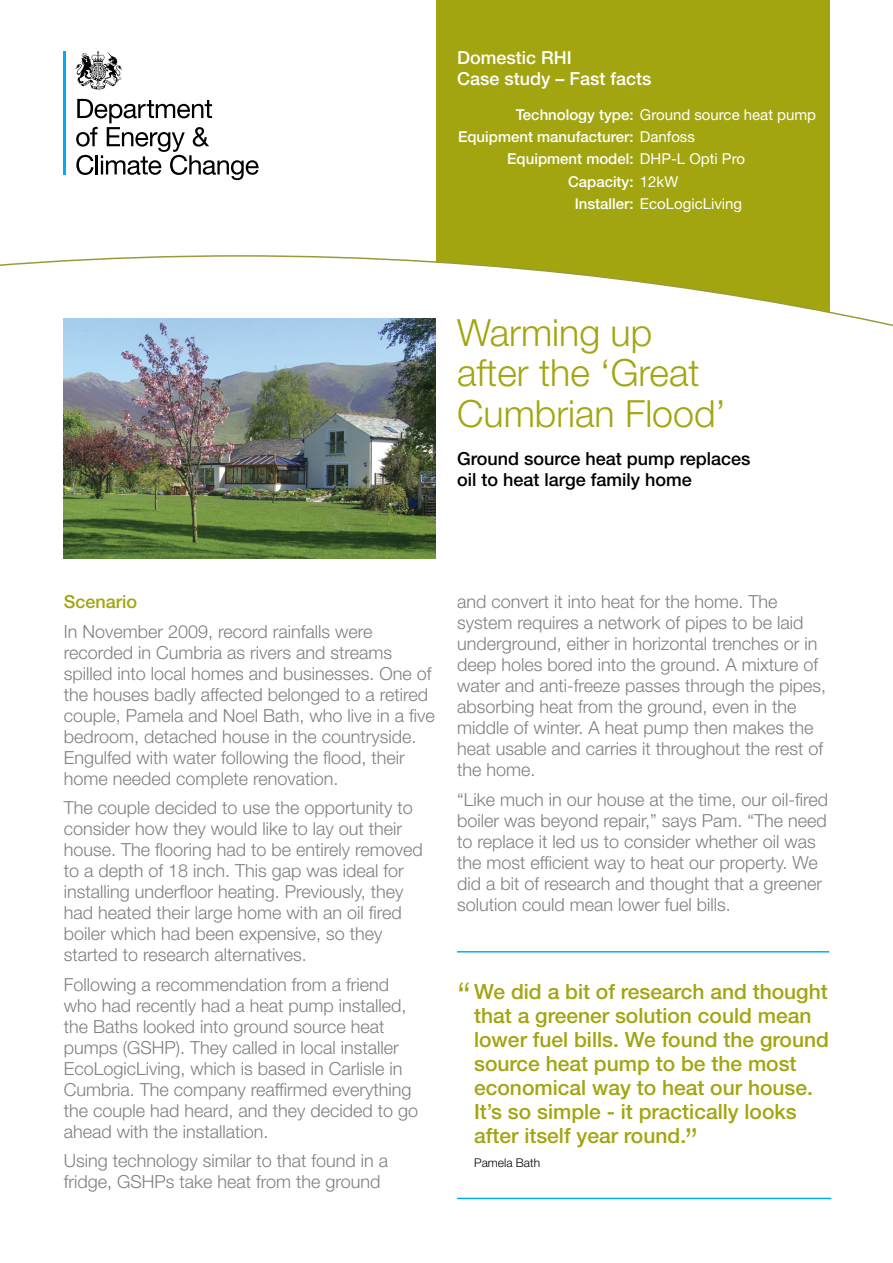
<style>
.page{position:relative;width:893px;height:1263px;background:#fff}
.page>*{position:absolute;margin:0;border:0;box-sizing:border-box;transform-origin:0 0}
.A_heading{font:300 37.5px/40.5px "Helvetica Neue LT Std";color:#a3a510}
.pull_quote{font:500 21px/24px "Helvetica Neue LT Std";color:#a3a510}
.body_copy{font:300 18px/21px "Helvetica Neue LT Std";color:#807f83}
.C_heading{font:500 18px/21px "Helvetica Neue LT Std";color:#000}
.Fast_Facts_heading{font:500 18px/21px "Helvetica Neue LT Std";color:#fff}
.sub_headings{font:500 18px "Helvetica Neue LT Std";color:#a3a510}
.new_fast_facts{font:500 15px "Helvetica Neue LT Std";color:#fff}
.new_fast_facts-2{font:15px "Helvetica Neue LT Std";color:#fff}
.quotee{font:300 12px "Helvetica Neue LT Std";color:#000}
.s1{font-weight:500}
.s2{font-weight:400}
</style>
<div class="page">
<hr style="left:64px;top:51px;width:2px;height:123px;background:#00aeef">
<svg style="left:76px;top:99px;width:183px;height:81px"></svg>
<svg style="left:75px;top:51px;width:47px;height:38px"></svg>
<div style="left:436px;top:0;width:393px;height:313px;background:#a3a510"></div>
<svg style="left:0;top:255px;width:893px;height:157px"></svg>
<img style="left:64px;top:319px;width:372px;height:240px">
<hr style="left:457px;top:951px;width:372px;height:1px;background:#00aeef">
<hr style="left:457px;top:1198px;width:374px;height:1px;background:#00aeef">
<p class="Fast_Facts_heading" style="left:457px;top:47px;width:196px">Domestic RHI<br>Case study – Fast facts</p>
<p class="new_fast_facts-2" style="left:516px;top:106px;width:302px"><span class="s1">Technology type:</span> Ground source heat pump</p>
<p class="new_fast_facts" style="left:458px;top:128px;width:238px">Equipment manufacturer: <span class="s2">Danfoss</span></p>
<p class="new_fast_facts" style="left:507px;top:150px;width:239px">Equipment model: <span class="s2">DHP-L Opti Pro</span></p>
<p class="new_fast_facts" style="left:568px;top:172px;width:112px">Capacity: <span class="s2">12kW</span></p>
<p class="new_fast_facts-2" style="left:575px;top:195px;width:169px"><span class="s1">Installer:</span> EcoLogicLiving</p>
<p class="A_heading" style="left:457px;top:311px;width:270px">Warming up after the ‘Great<br>Cumbrian Flood’</p>
<p class="C_heading" style="left:457px;top:448px;width:295px">Ground source heat pump replaces oil to heat large family home</p>
<p class="sub_headings" style="left:64px;top:591px;width:75px">Scenario</p>
<p class="body_copy" style="left:64px;top:620px;width:373px">In November 2009, record rainfalls were recorded in Cumbria as rivers and streams spilled into local homes and businesses. One of the houses badly affected belonged to a retired couple, Pamela and Noel Bath, who live in a five bedroom, detached house in the countryside.<br>Engulfed with water following the flood, their home needed complete renovation.</p>
<p class="body_copy" style="left:64px;top:797px;width:361px">The couple decided to use the opportunity to consider how they would like to lay out their house. The flooring had to be entirely removed to a depth of 18 inch. This gap was ideal for installing underfloor heating. Previously, they had heated their large home with an oil fired boiler which had been expensive, so they started to research alternatives.</p>
<p class="body_copy" style="left:64px;top:973px;width:356px">Following a recommendation from a friend who had recently had a heat pump installed, the Baths looked into ground source heat pumps (GSHP). They called in local installer EcoLogicLiving, which is based in Carlisle in Cumbria. The company reaffirmed everything the couple had heard, and they decided to go ahead with the installation.</p>
<p class="body_copy" style="left:64px;top:1150px;width:326px">Using technology similar to that found in a fridge, GSHPs take heat from the ground</p>
<p class="body_copy" style="left:457px;top:591px;width:371px">and convert it into heat for the home. The system requires a network of pipes to be laid underground, either in horizontal trenches or in deep holes bored into the ground. A mixture of water and anti-freeze passes through the pipes, absorbing heat from the ground, even in the middle of winter. A heat pump then makes the heat usable and carries it throughout the rest of the home.</p>
<p class="body_copy" style="left:457px;top:788px;width:373px">“Like much in our house at the time, our oil-fired boiler was beyond repair,” says Pam. “The need to replace it led us to consider whether oil was the most efficient way to heat our property. We did a bit of research and thought that a greener solution could mean lower fuel bills.</p>
<p class="A_heading" style="left:457px;top:975px;width:15px">“</p>
<p class="pull_quote" style="left:474px;top:980px;width:356px">We did a bit of research and thought that a greener solution could mean lower fuel bills. We found the ground source heat pump to be the most economical way to heat our house.<br>It’s so simple - it practically looks after itself year round.</p>
<p class="quotee" style="left:474px;top:1155px;width:68px">Pamela Bath</p>
<p class="A_heading" style="left:685px;top:1121px;width:15px">”</p>
</div>
